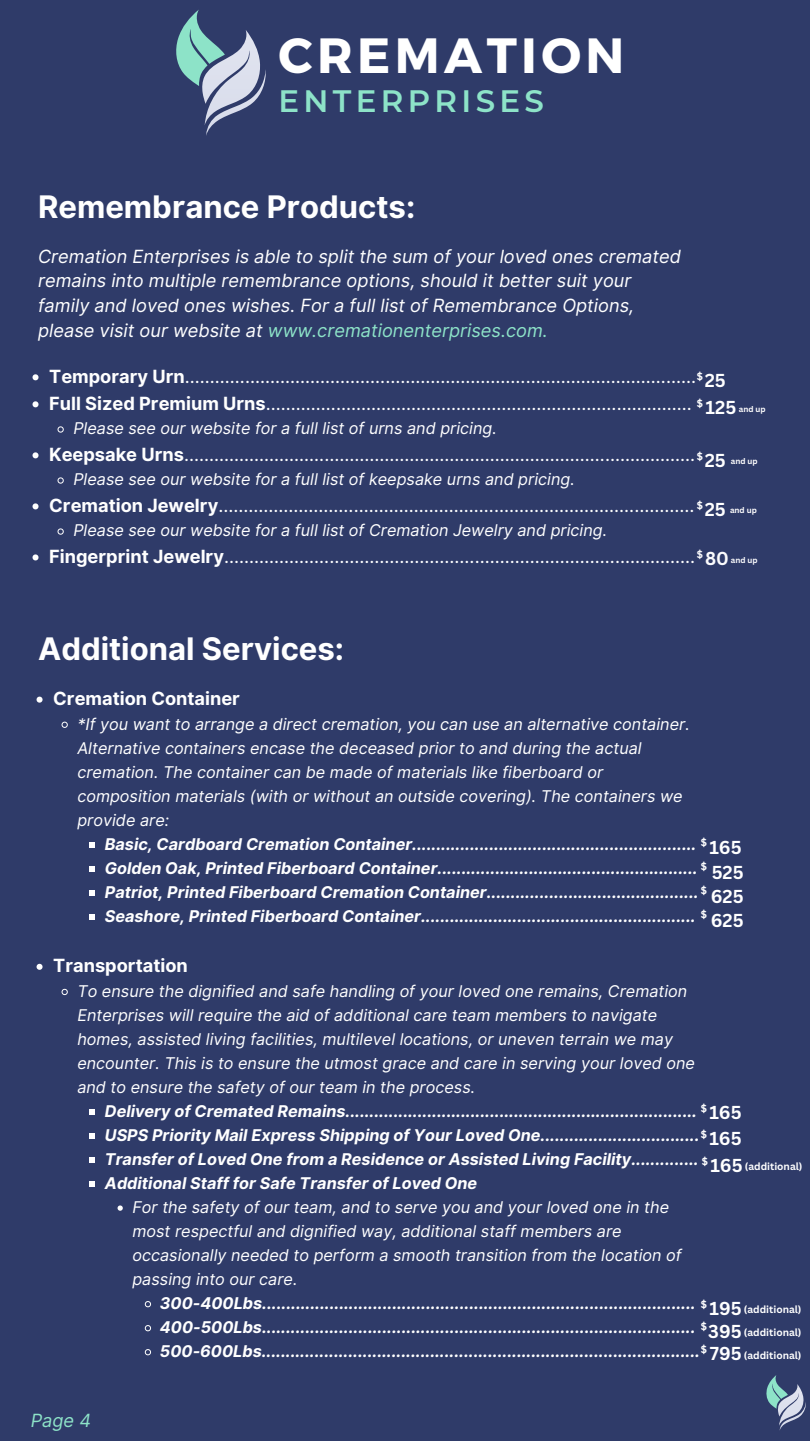
<style>
.page{position:relative;width:810px;height:1441px;background:#fff}
.page>*{position:absolute;margin:0;border:0;box-sizing:border-box;transform-origin:0 0}
.t1{font:700 49.4px "Montserrat";letter-spacing:.09em;color:#fff}
.t2{font:700 31.1px "Inter";color:#fff}
.t3{font:600 30.9px "Montserrat";letter-spacing:.14em;color:#8de3c8}
.t4{font:18.2px "Inter";color:#fff}
.t5{font:italic 18.2px/24.8px "Inter";color:#fff}
.t6{font:700 18.2px "Canva Sans";color:#fff}
.t7{font:700 18.2px "Inter";color:#fff}
.t8{font:italic 18.2px "Inter";color:#8de3c8}
.t9{font:700 18.2px "Canva Sans";color:#fbfbfd}
.t10{font:italic 700 16.2px "Inter";color:#fff}
.t11{font:italic 16.2px/24px "Inter";color:#fff}
.t12{font:700 10.1px "Canva Sans";color:#fff}
.t13{font:700 10.1px "Canva Sans";color:#fbfbfd}
.t14{font:700 8px "Canva Sans";color:#fffefe}
.t15{font:700 8px "Canva Sans";color:#fbfbfd}
.s1{color:#8de3c8}
.s2{font-weight:700}
</style>
<div class="page">
<div style="left:0;top:0;width:810px;height:1440px;background:#2f3b69"></div>
<svg style="left:176px;top:10px;width:90px;height:126px"></svg>
<svg style="left:33px;top:374px;width:6px;height:6px"></svg>
<svg style="left:33px;top:401px;width:6px;height:6px"></svg>
<svg style="left:57px;top:426px;width:7px;height:7px"></svg>
<svg style="left:33px;top:452px;width:6px;height:6px"></svg>
<svg style="left:57px;top:477px;width:7px;height:7px"></svg>
<svg style="left:33px;top:503px;width:6px;height:6px"></svg>
<svg style="left:57px;top:528px;width:7px;height:7px"></svg>
<svg style="left:33px;top:554px;width:6px;height:6px"></svg>
<svg style="left:766px;top:1375px;width:40px;height:55px"></svg>
<svg style="left:37px;top:696px;width:6px;height:6px"></svg>
<svg style="left:61px;top:721px;width:7px;height:7px"></svg>
<svg style="left:90px;top:842px;width:5px;height:5px"></svg>
<svg style="left:90px;top:866px;width:5px;height:5px"></svg>
<svg style="left:90px;top:890px;width:5px;height:5px"></svg>
<svg style="left:90px;top:914px;width:5px;height:5px"></svg>
<svg style="left:37px;top:963px;width:6px;height:6px"></svg>
<svg style="left:61px;top:988px;width:7px;height:7px"></svg>
<svg style="left:90px;top:1109px;width:5px;height:5px"></svg>
<svg style="left:90px;top:1133px;width:5px;height:5px"></svg>
<svg style="left:90px;top:1157px;width:5px;height:5px"></svg>
<svg style="left:90px;top:1181px;width:5px;height:5px"></svg>
<svg style="left:118px;top:1205px;width:5px;height:5px"></svg>
<svg style="left:144px;top:1301px;width:7px;height:6px"></svg>
<svg style="left:144px;top:1325px;width:7px;height:6px"></svg>
<svg style="left:144px;top:1349px;width:7px;height:6px"></svg>
<p class="t1" style="left:279px;top:23px;width:347px">CREMATION</p>
<h1 class="t3" style="left:279px;top:82px;width:267px">ENTERPRISES</h1>
<h2 class="t2" style="left:38px;top:188px;width:379px">Remembrance Products:</h2>
<p class="t5" style="left:38px;top:243px;width:645px">Cremation Enterprises is able to split the sum of your loved ones cremated remains into multiple remembrance options, should it better suit your family and loved ones wishes. For a full list of Remembrance Options, please visit our website at <span class="s1">www.cremationenterprises.com.</span></p>
<h3 class="t4" style="left:49px;top:365px;width:648px"><span class="s2">Temporary Urn</span>......................................................................................................</h3>
<h5 class="t4" style="left:49px;top:392px;width:644px"><span class="s2">Full Sized Premium Urns</span>.....................................................................................</h5>
<p class="t11" style="left:73px;top:416px;width:425px">Please see our website for a full list of urns and pricing.</p>
<p class="t4" style="left:49px;top:443px;width:648px"><span class="s2">Keepsake Urns</span>......................................................................................................</p>
<p class="t11" style="left:73px;top:467px;width:503px">Please see our website for a full list of keepsake urns and pricing.</p>
<p class="t4" style="left:49px;top:494px;width:647px"><span class="s2">Cremation Jewelry</span>...............................................................................................</p>
<p class="t11" style="left:73px;top:518px;width:535px">Please see our website for a full list of Cremation Jewelry and pricing.</p>
<p class="t4" style="left:49px;top:545px;width:647px"><span class="s2">Fingerprint Jewelry</span>..............................................................................................</p>
<p class="t12" style="left:697px;top:369px;width:8px">$</p>
<p class="t6" style="left:705px;top:367px;width:23px">25</p>
<p class="t12" style="left:697px;top:396px;width:8px">$</p>
<p class="t6" style="left:706px;top:395px;width:32px">125</p>
<p class="t14" style="left:739px;top:403px;width:28px">and up</p>
<p class="t12" style="left:697px;top:449px;width:8px">$</p>
<p class="t6" style="left:705px;top:448px;width:23px">25</p>
<p class="t14" style="left:731px;top:455px;width:28px">and up</p>
<p class="t12" style="left:697px;top:498px;width:8px">$</p>
<p class="t6" style="left:705px;top:497px;width:23px">25</p>
<p class="t14" style="left:730px;top:504px;width:28px">and up</p>
<p class="t13" style="left:697px;top:547px;width:8px">$</p>
<p class="t9" style="left:705px;top:546px;width:25px">80</p>
<p class="t15" style="left:731px;top:554px;width:28px">and up</p>
<p class="t2" style="left:38px;top:629px;width:308px">Additional Services:</p>
<h3 class="t7" style="left:53px;top:687px;width:188px">Cremation Container</h3>
<p class="t11" style="left:77px;top:711px;width:614px">*If you want to arrange a direct cremation, you can use an alternative container.<br>Alternative containers encase the deceased prior to and during the actual cremation. The container can be made of materials like fiberboard or composition materials (with or without an outside covering). The containers we provide are:</p>
<p class="t10" style="left:105px;top:834px;width:593px">Basic, Cardboard Cremation Container...........................................................</p>
<p class="t10" style="left:105px;top:858px;width:594px">Golden Oak, Printed Fiberboard Container......................................................</p>
<p class="t10" style="left:105px;top:882px;width:595px">Patriot, Printed Fiberboard Cremation Container............................................</p>
<p class="t10" style="left:105px;top:906px;width:592px">Seashore, Printed Fiberboard Container.........................................................</p>
<p class="t7" style="left:53px;top:954px;width:136px">Transportation</p>
<p class="t11" style="left:77px;top:978px;width:619px">To ensure the dignified and safe handling of your loved one remains, Cremation Enterprises will require the aid of additional care team members to navigate homes, assisted living facilities, multilevel locations, or uneven terrain we may encounter. This is to ensure the utmost grace and care in serving your loved one and to ensure the safety of our team in the process.</p>
<p class="t10" style="left:105px;top:1101px;width:594px">Delivery of Cremated Remains.........................................................................</p>
<p class="t10" style="left:105px;top:1125px;width:596px">USPS Priority Mail Express Shipping of Your Loved One.................................</p>
<p class="t10" style="left:105px;top:1149px;width:595px">Transfer of Loved One from a Residence or Assisted Living Facility..............</p>
<p class="t10" style="left:105px;top:1173px;width:374px">Additional Staff for Safe Transfer of Loved One</p>
<p class="t11" style="left:132px;top:1194px;width:551px">For the safety of our team, and to serve you and your loved one in the most respectful and dignified way, additional staff members are occasionally needed to perform a smooth transition from the location of passing into our care.</p>
<p class="t10" style="left:160px;top:1293px;width:537px">300-400Lbs..........................................................................................</p>
<p class="t10" style="left:160px;top:1317px;width:537px">400-500Lbs..........................................................................................</p>
<p class="t10" style="left:160px;top:1341px;width:542px">500-600Lbs...........................................................................................</p>
<h5 class="t12" style="left:701px;top:834px;width:8px">$</h5>
<p class="t6" style="left:709px;top:834px;width:34px">165</p>
<p class="t12" style="left:701px;top:858px;width:8px">$</p>
<p class="t6" style="left:712px;top:859px;width:34px">525</p>
<p class="t12" style="left:701px;top:883px;width:8px">$</p>
<p class="t6" style="left:711px;top:883px;width:34px">625</p>
<p class="t12" style="left:701px;top:907px;width:8px">$</p>
<p class="t6" style="left:711px;top:907px;width:34px">625</p>
<p class="t12" style="left:701px;top:1100px;width:8px">$</p>
<p class="t6" style="left:709px;top:1099px;width:34px">165</p>
<p class="t12" style="left:701px;top:1126px;width:8px">$</p>
<p class="t6" style="left:709px;top:1125px;width:34px">165</p>
<p class="t12" style="left:702px;top:1153px;width:8px">$</p>
<p class="t6" style="left:710px;top:1152px;width:34px">165</p>
<p class="t12" style="left:745px;top:1159px;width:59px">(additional)</p>
<p class="t12" style="left:701px;top:1296px;width:8px">$</p>
<p class="t6" style="left:709px;top:1295px;width:34px">195</p>
<p class="t12" style="left:744px;top:1302px;width:59px">(additional)</p>
<p class="t12" style="left:701px;top:1319px;width:8px">$</p>
<p class="t6" style="left:708px;top:1317px;width:35px">395</p>
<p class="t12" style="left:744px;top:1324px;width:59px">(additional)</p>
<p class="t12" style="left:701px;top:1341px;width:8px">$</p>
<p class="t6" style="left:710px;top:1340px;width:33px">795</p>
<p class="t12" style="left:744px;top:1347px;width:59px">(additional)</p>
<p class="t8" style="left:31px;top:1408px;width:62px">Page 4</p>
</div>
